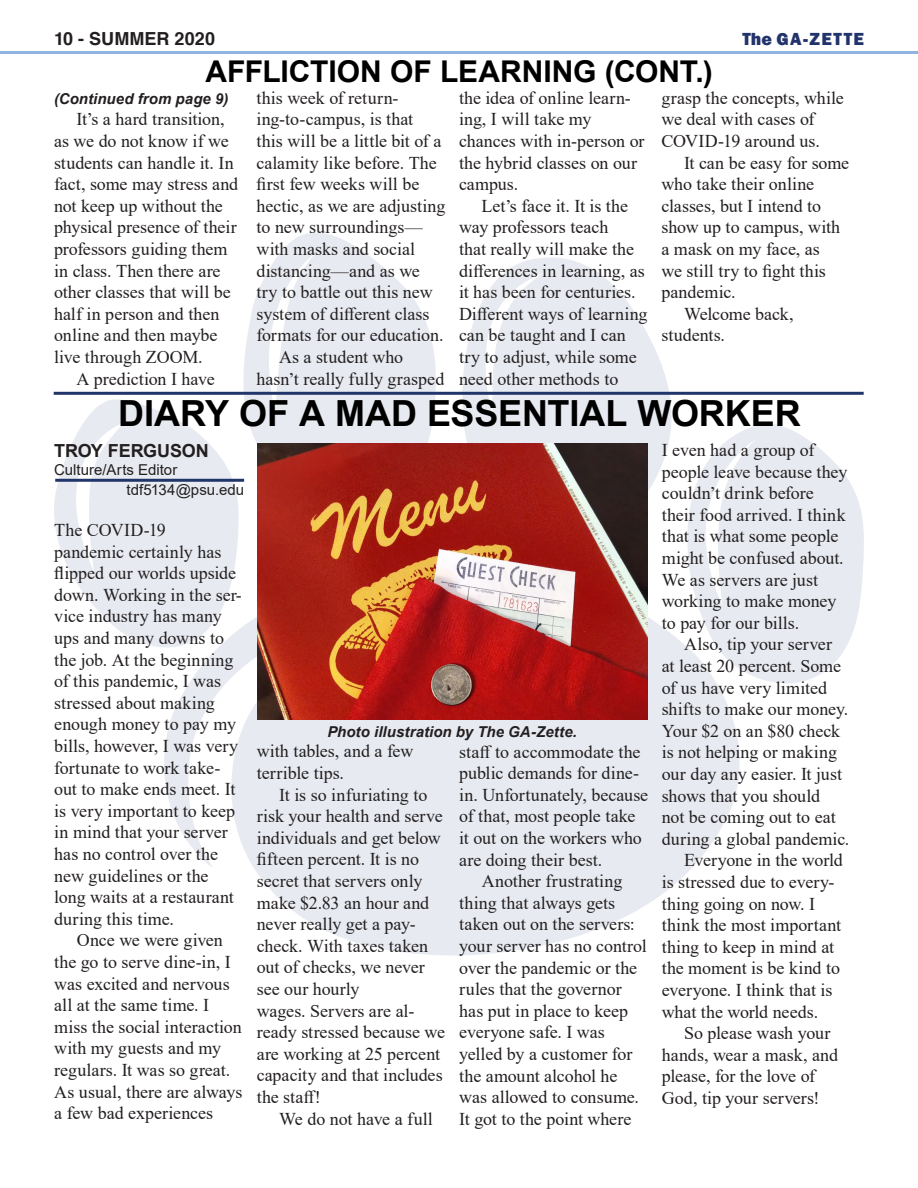
<style>
.page{position:relative;width:918px;height:1188px;background:#fff}
.page>*{position:absolute;margin:0;border:0;box-sizing:border-box;transform-origin:0 0}
.t1{font:700 36px "Arial";color:#000}
.t2{font:700 30px "Arial";color:#000}
.t3{font:18px/21.6px "Times New Roman";color:#231f20}
.t4{font:700 18px "Helvetica";letter-spacing:.005em;color:#231f20}
.t5{font:700 18px "Arial";letter-spacing:-.01em;color:#231f20}
.t6{font:800 18px "Franklin Gothic";letter-spacing:.07em;color:#22346b}
.t7{font:italic 700 15px "Arial";letter-spacing:.005em;color:#231f20}
.t8{font:15px "Arial";color:#231f20}
</style>
<div class="page">
<hr style="left:0;top:51px;width:918px;height:3px;background:#90b6df">
<svg style="left:164px;top:617px;width:576px;height:338px;fill:#e7eaf0"></svg>
<svg style="left:670px;top:423px;width:194px;height:273px;fill:#e7eaf0"></svg>
<svg style="left:454px;top:258px;width:228px;height:304px;fill:#e7eaf0"></svg>
<svg style="left:239px;top:233px;width:200px;height:249px;fill:#e7eaf0"></svg>
<svg style="left:54px;top:391px;width:185px;height:270px;fill:#e7eaf0"></svg>
<hr style="left:55px;top:479px;width:189px;height:3px;background:#21356b">
<img style="left:257px;top:444px;width:391px;height:276px">
<hr style="left:54px;top:392px;width:810px;height:3px;background:#21356b">
<p class="t4" style="left:54px;top:24px;width:163px">10 - SUMMER 2020</p>
<p class="t6" style="left:742px;top:27px;width:123px">The GA-ZETTE</p>
<p class="t2" style="left:205px;top:50px;width:509px">AFFLICTION OF LEARNING (CONT.)</p>
<p class="t7" style="left:54px;top:89px;width:176px">(Continued from page 9)</p>
<p class="t3" style="left:54px;top:108px;width:186px;text-indent:22px">It’s a hard transition, as we do not know if we students can handle it. In fact, some may stress and not keep up without the physical presence of their professors guiding them in class. Then there are other classes that will be half in person and then online and then maybe live through ZOOM.</p>
<p class="t3" style="left:76px;top:367px;width:140px">A prediction I have</p>
<p class="t3" style="left:256px;top:86px;width:190px">this week of return&shy;ing-to-campus, is that<br>this will be a little bit of a calamity like before. The first few weeks will be hectic, as we are adjusting to new surroundings— with masks and social distancing—and as we try to battle out this new system of different class formats for our education.</p>
<p class="t3" style="left:256px;top:346px;width:189px;text-indent:22px">As a student who hasn’t really fully grasped</p>
<p class="t3" style="left:459px;top:86px;width:173px">the idea of online learn&shy;ing, I will take my</p>
<p class="t3" style="left:459px;top:130px;width:187px">chances with in-person or the hybrid classes on our campus.</p>
<p class="t3" style="left:459px;top:194px;width:190px;text-indent:22px">Let’s face it. It is the way professors teach<br>that really will make the differences in learning, as it has been for centuries.<br>Different ways of learning can be taught and I can try to adjust, while some need other methods to</p>
<p class="t3" style="left:662px;top:86px;width:184px">grasp the concepts, while we deal with cases of<br>COVID-19 around us.</p>
<p class="t3" style="left:662px;top:151px;width:189px;text-indent:22px">It can be easy for some who take their online classes, but I intend to show up to campus, with a mask on my face, as<br>we still try to fight this pandemic.</p>
<p class="t3" style="left:684px;top:302px;width:111px">Welcome back,</p>
<p class="t3" style="left:662px;top:324px;width:65px">students.</p>
<p class="t1" style="left:118px;top:387px;width:684px">DIARY OF A MAD ESSENTIAL WORKER</p>
<p class="t5" style="left:54px;top:438px;width:156px">TROY FERGUSON</p>
<p class="t8" style="left:54px;top:459px;width:125px">Culture/Arts Editor</p>
<p class="t8" style="left:127px;top:480px;width:119px">tdf5134@psu.edu</p>
<p class="t3" style="left:54px;top:519px;width:113px">The COVID-19</p>
<p class="t3" style="left:54px;top:540px;width:189px">pandemic certainly has flipped our worlds upside down. Working in the ser&shy;vice industry has many ups and many downs to the job. At the beginning of this pandemic, I was stressed about making enough money to pay my bills, however, I was very fortunate to work take&shy;out to make ends meet. It is very important to keep in mind that your server has no control over the new guidelines or the long waits at a restaurant during this time.</p>
<p class="t3" style="left:54px;top:929px;width:190px;text-indent:22px">Once we were given the go to serve dine-in, I was excited and nervous all at the same time. I miss the social interaction with my guests and my regulars. It was so great.<br>As usual, there are always a few bad experiences</p>
<p class="t7" style="left:327px;top:721px;width:251px">Photo illustration by The GA-Zette.</p>
<p class="t3" style="left:257px;top:740px;width:158px">with tables, and a few terrible tips.</p>
<p class="t3" style="left:257px;top:783px;width:187px;text-indent:22px">It is so infuriating to risk your health and serve individuals and get below fifteen percent. It is no secret that servers only make $2.83 an hour and never really get a pay&shy;check. With taxes taken out of checks, we never see our hourly</p>
<p class="t3" style="left:257px;top:999px;width:190px">wages. Servers are al&shy;ready stressed because we are working at 25 percent capacity and that includes the staff!</p>
<p class="t3" style="left:279px;top:1107px;width:155px">We do not have a full</p>
<p class="t3" style="left:459px;top:740px;width:190px">staff to accommodate the public demands for dine&shy;in. Unfortunately, because of that, most people take it out on the workers who are doing their best.</p>
<p class="t3" style="left:459px;top:870px;width:189px;text-indent:22px">Another frustrating thing that always gets taken out on the servers: your server has no control over the pandemic or the rules that the governor has put in place to keep everyone safe. I was yelled by a customer for the amount alcohol he was allowed to consume.<br>It got to the point where</p>
<p class="t3" style="left:662px;top:439px;width:187px">I even had a group of people leave because they couldn’t drink before their food arrived. I think that is what some people might be confused about.<br>We as servers are just working to make money to pay for our bills.</p>
<p class="t3" style="left:662px;top:633px;width:189px;text-indent:22px">Also, tip your server<br>at least 20 percent. Some of us have very limited shifts to make our money.<br>Your $2 on an $80 check is not helping or making our day any easier. It just shows that you should<br>not be coming out to eat during a global pandemic.</p>
<p class="t3" style="left:662px;top:849px;width:182px;text-indent:22px">Everyone in the world is stressed due to every&shy;thing going on now. I think the most important thing to keep in mind at the moment is be kind to everyone. I think that is what the world needs.</p>
<p class="t3" style="left:662px;top:1022px;width:178px;text-indent:22px">So please wash your hands, wear a mask, and please, for the love of<br>God, tip your servers!</p>
</div>
